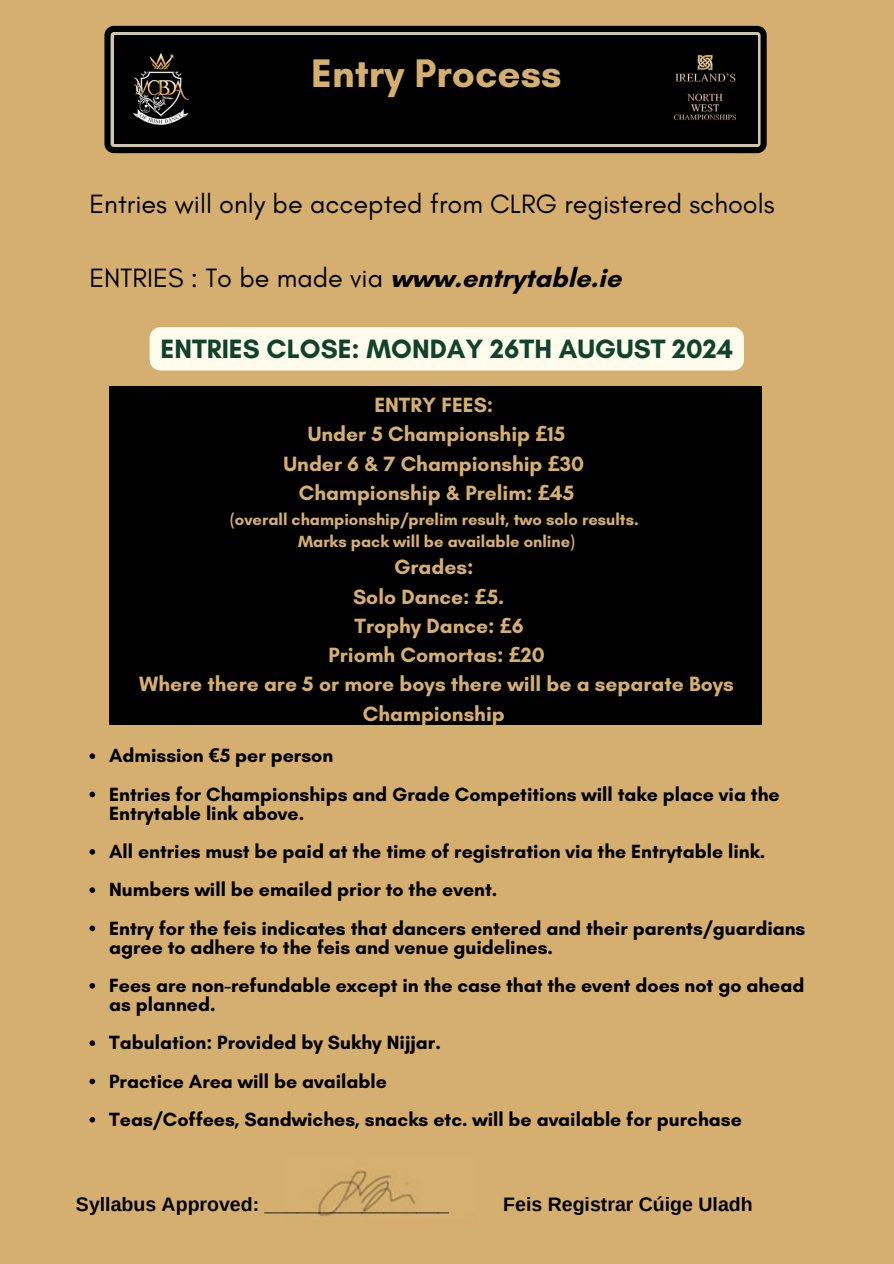
<style>
.page{position:relative;width:894px;height:1264px;background:#fff}
.page>*{position:absolute;margin:0;border:0;box-sizing:border-box;transform-origin:0 0}
.t1{font:700 40.5px "Glacial Indifference";color:#d5af6f}
.t2{font:700 36px "Glacial Indifference";color:#d5af6f}
.t3{font:27px "Glacial Indifference";color:#000}
.t4{font:700 27px "Glacial Indifference";color:#11422c}
.t5{font:700 21px/29.2px "Glacial Indifference";color:#d5af6f;text-align:center}
.t6{font:700 19.5px/19.2px "Glacial Indifference";color:#000}
.t7{font:700 19.5px "Arimo";color:#000}
.t8{font:700 16.5px/22.5px "Glacial Indifference";color:#d5af6f;text-align:center}
.s1{font-weight:700}
.s2{font-family:"Noto Sans"}
</style>
<div class="page">
<div style="left:0;top:0;width:893px;height:1263px;background:#d5af6f"></div>
<div style="left:110px;top:386px;width:651px;height:338px;background:#000"></div>
<div style="left:104px;top:26px;width:662px;height:127px;background:#000;border-radius:10px"></div>
<div style="left:110px;top:32px;width:650px;height:115px;background:#cfc5b3"></div>
<div style="left:114px;top:35px;width:643px;height:109px;background:#000"></div>
<img style="left:132px;top:53px;width:57px;height:72px">
<img style="left:673px;top:54px;width:63px;height:67px">
<img style="left:318px;top:1170px;width:97px;height:46px">
<svg style="left:89px;top:753px;width:6px;height:6px"></svg>
<svg style="left:89px;top:791px;width:6px;height:6px"></svg>
<svg style="left:89px;top:849px;width:6px;height:5px"></svg>
<svg style="left:89px;top:887px;width:6px;height:6px"></svg>
<svg style="left:89px;top:925px;width:6px;height:6px"></svg>
<svg style="left:89px;top:983px;width:6px;height:5px"></svg>
<svg style="left:89px;top:1040px;width:6px;height:6px"></svg>
<svg style="left:89px;top:1078px;width:6px;height:6px"></svg>
<svg style="left:89px;top:1116px;width:6px;height:6px"></svg>
<div style="left:150px;top:327px;width:593px;height:43px;background:#fffcee"></div>
<h1 class="t1" style="left:311px;top:49px;width:252px">Entry Process</h1>
<p class="t2" style="left:296px;top:60px;width:235px">Entry Process1</p>
<p class="t3" style="left:89px;top:187px;width:686px">Entries will only be accepted from CLRG registered schools</p>
<p class="t3" style="left:89px;top:261px;width:533px">ENTRIES : To be made via <span class="s1">www.entrytable.ie</span></p>
<p class="t4" style="left:160px;top:333px;width:574px">ENTRIES CLOSE: MONDAY 26TH AUGUST 2024</p>
<p class="t5" style="left:283px;top:390px;width:302px">ENTRY FEES:<br>Under 5 Championship <span class="s2">£</span>15<br>Under 6 &amp; 7 Championship <span class="s2">£</span>30<br>Championship &amp; Prelim: <span class="s2">£</span>45</p>
<p class="t8" style="left:230px;top:507px;width:410px">(overall championship/prelim result, two solo results.<br>Marks pack will be available online)</p>
<p class="t5" style="left:394px;top:552px;width:81px">Grades:</p>
<p class="t5" style="left:353px;top:581px;width:153px">Solo Dance: <span class="s2">£</span>5.</p>
<p class="t5" style="left:354px;top:611px;width:171px">Trophy Dance: <span class="s2">£</span>6</p>
<p class="t5" style="left:328px;top:640px;width:218px">Priomh Comortas: <span class="s2">£</span>20</p>
<p class="t5" style="left:139px;top:669px;width:596px">Where there are 5 or more boys there will be a separate Boys</p>
<p class="t5" style="left:363px;top:698px;width:143px">Championship</p>
<h4 class="t6" style="left:109px;top:746px;width:225px">Admission <span class="s2">€</span>5 per person</h4>
<h3 class="t6" style="left:109px;top:784px;width:671px">Entries for Championships and Grade Competitions will take place via the<br>Entrytable link above.</h3>
<h5 class="t6" style="left:109px;top:841px;width:657px">All entries must be paid at the time of registration via the Entrytable link.</h5>
<p class="t6" style="left:109px;top:879px;width:389px">Numbers will be emailed prior to the event.</p>
<p class="t6" style="left:109px;top:918px;width:697px">Entry for the feis indicates that dancers entered and their parents/guardians agree to adhere to the feis and venue guidelines.</p>
<p class="t6" style="left:109px;top:975px;width:696px">Fees are non-refundable except in the case that the event does not go ahead as planned.</p>
<p class="t6" style="left:109px;top:1032px;width:333px">Tabulation: Provided by Sukhy Nijjar.</p>
<p class="t6" style="left:109px;top:1071px;width:279px">Practice Area will be available</p>
<p class="t6" style="left:109px;top:1109px;width:634px">Teas/Coffees, Sandwiches, snacks etc. will be available for purchase</p>
<p class="t7" style="left:76px;top:1192px;width:374px">Syllabus Approved: _________________</p>
<p class="t7" style="left:503px;top:1192px;width:251px">Feis Registrar Cúige Uladh</p>
</div>
